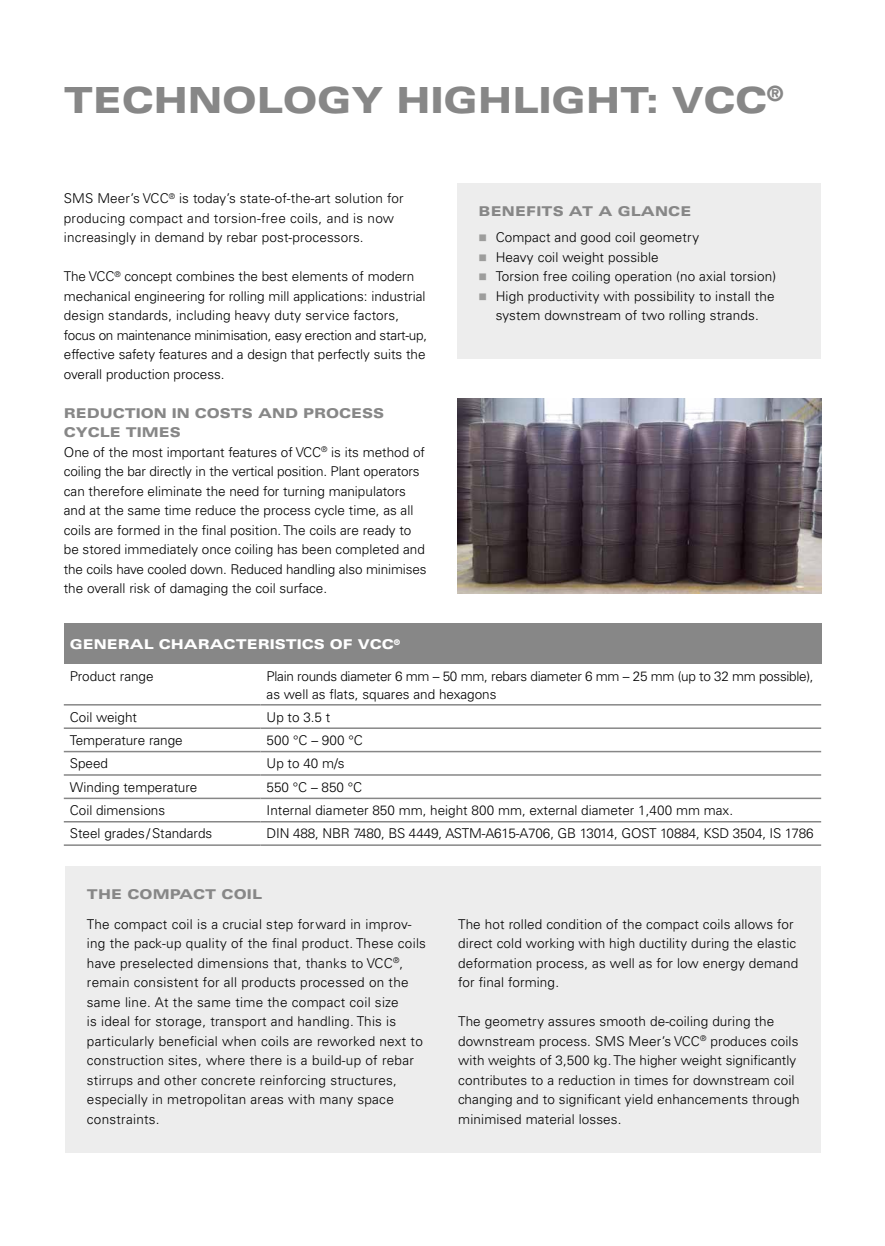
<style>
.page{position:relative;width:885px;height:1246px;background:#fff}
.page>*{position:absolute;margin:0;border:0;box-sizing:border-box;transform-origin:0 0}
.t1{font:900 expanded 36px "Univers LT";letter-spacing:-.01em;color:#878787}
.t2{font:300 13.5px/19.5px "Univers LT";letter-spacing:.01em;color:#000}
.t3{font:300 13.5px/18px "Univers LT";letter-spacing:-.02em;color:#000}
.t4{font:300 13.5px "Univers LT";letter-spacing:-.01em;color:#000}
.t5{font:900 expanded 13.5px "Univers LT";letter-spacing:.01em;color:#878787}
.t6{font:900 expanded 13.5px "Univers LT";color:#fff}
.s1{font-weight:900;font-stretch:expanded;color:#878787}
.s2{color:#9d9d9c}
</style>
<div class="page">
<div style="left:66px;top:866px;width:755px;height:286px;background:#ededed"></div>
<img style="left:457px;top:398px;width:364px;height:195px">
<div style="left:457px;top:184px;width:364px;height:175px;background:#ededed"></div>
<div style="left:64px;top:623px;width:757px;height:41px;background:#878787"></div>
<hr style="left:64px;top:704px;width:196px;height:1px;background:#878787">
<hr style="left:260px;top:704px;width:561px;height:1px;background:#878787">
<hr style="left:64px;top:727px;width:196px;height:2px;background:#878787">
<hr style="left:260px;top:727px;width:561px;height:2px;background:#878787">
<hr style="left:64px;top:751px;width:196px;height:1px;background:#878787">
<hr style="left:260px;top:751px;width:561px;height:1px;background:#878787">
<hr style="left:64px;top:774px;width:196px;height:2px;background:#878787">
<hr style="left:260px;top:774px;width:561px;height:2px;background:#878787">
<hr style="left:64px;top:798px;width:196px;height:1px;background:#878787">
<hr style="left:260px;top:798px;width:561px;height:1px;background:#878787">
<hr style="left:64px;top:821px;width:196px;height:1px;background:#878787">
<hr style="left:260px;top:821px;width:561px;height:1px;background:#878787">
<hr style="left:64px;top:844px;width:196px;height:2px;background:#878787">
<hr style="left:260px;top:844px;width:561px;height:2px;background:#878787">
<h1 class="t1" style="left:64px;top:80px;width:721px">TECHNOLOGY HIGHLIGHT: VCC<sup>®</sup></h1>
<p class="t2" style="left:64px;top:189px;width:341px">SMS Meer’s VCC<sup>®</sup> is today’s state-of-the-art solution for producing compact and torsion-free coils, and is now increasingly in demand by rebar post-processors.</p>
<p class="t2" style="left:64px;top:267px;width:365px">The VCC<sup>®</sup> concept combines the best elements of modern mechanical engineering for rolling mill applications: industrial design standards, including heavy duty service factors, focus on maintenance minimisation, easy erection and start-up, effective safety features and a design that perfectly suits the overall production process.</p>
<p class="t2" style="left:64px;top:403px;width:364px"><span class="s1">REDUCTION IN COSTS AND PROCESS CYCLE TIMES<br></span>One of the most important features of VCC<sup>®</sup> is its method of coiling the bar directly in the vertical position. Plant operators can therefore eliminate the need for turning manipulators and at the same time reduce the process cycle time, as all coils are formed in the final position. The coils are ready to be stored immediately once coiling has been completed and the coils have cooled down. Reduced handling also minimises the overall risk of damaging the coil surface.</p>
<p class="t5" style="left:478px;top:203px;width:214px">BENEFITS AT A GLANCE</p>
<p class="t2" style="left:478px;top:228px;width:222px"><span class="s2">■</span> Compact and good coil geometry</p>
<p class="t2" style="left:478px;top:247px;width:181px"><span class="s2">■</span> Heavy coil weight possible</p>
<p class="t2" style="left:478px;top:267px;width:299px"><span class="s2">■</span> Torsion free coiling operation (no axial torsion)</p>
<p class="t2" style="left:478px;top:286px;width:297px;text-align:center"><span class="s2">■</span> High productivity with possibility to install the system downstream of two rolling strands.</p>
<p class="t6" style="left:70px;top:636px;width:332px">GENERAL CHARACTERISTICS OF VCC<sup>®</sup></p>
<p class="t2" style="left:70px;top:666px;width:85px">Product range</p>
<p class="t3" style="left:266px;top:667px;width:548px">Plain rounds diameter 6 mm – 50 mm, rebars diameter 6 mm – 25 mm (up to 32 mm possible), as well as flats, squares and hexagons</p>
<p class="t2" style="left:70px;top:707px;width:69px">Coil weight</p>
<p class="t2" style="left:266px;top:707px;width:65px">Up to 3.5 t</p>
<p class="t2" style="left:70px;top:730px;width:114px">Temperature range</p>
<p class="t2" style="left:266px;top:730px;width:98px">500 °C – 900 °C</p>
<p class="t2" style="left:70px;top:754px;width:40px">Speed</p>
<p class="t2" style="left:266px;top:754px;width:80px">Up to 40 m/s</p>
<p class="t2" style="left:70px;top:777px;width:129px">Winding temperature</p>
<p class="t2" style="left:266px;top:777px;width:97px">550 °C – 850 °C</p>
<p class="t2" style="left:70px;top:800px;width:97px">Coil dimensions</p>
<p class="t2" style="left:266px;top:800px;width:468px">Internal diameter 850 mm, height 800 mm, external diameter 1,400 mm max.</p>
<p class="t2" style="left:70px;top:824px;width:144px">Steel grades/Standards</p>
<p class="t4" style="left:266px;top:825px;width:548px">DIN 488, NBR 7480, BS 4449, ASTM-A615-A706, GB 13014, GOST 10884, KSD 3504, IS 1786</p>
<p class="t5" style="left:87px;top:886px;width:176px">THE COMPACT COIL</p>
<p class="t2" style="left:87px;top:914px;width:340px">The compact coil is a crucial step forward in improv&shy;ing the pack-up quality of the final product. These coils have preselected dimensions that, thanks to VCC<sup>®</sup>, remain consistent for all products processed on the same line. At the same time the compact coil size<br>is ideal for storage, transport and handling. This is particularly beneficial when coils are reworked next to construction sites, where there is a build-up of rebar stirrups and other concrete reinforcing structures, especially in metropolitan areas with many space constraints.</p>
<p class="t2" style="left:458px;top:914px;width:341px">The hot rolled condition of the compact coils allows for direct cold working with high ductility during the elastic deformation process, as well as for low energy demand for final forming.</p>
<p class="t2" style="left:458px;top:1011px;width:342px">The geometry assures smooth de-coiling during the downstream process. SMS Meer’s VCC<sup>®</sup> produces coils with weights of 3,500 kg. The higher weight significantly contributes to a reduction in times for downstream coil changing and to significant yield enhancements through minimised material losses.</p>
</div>
